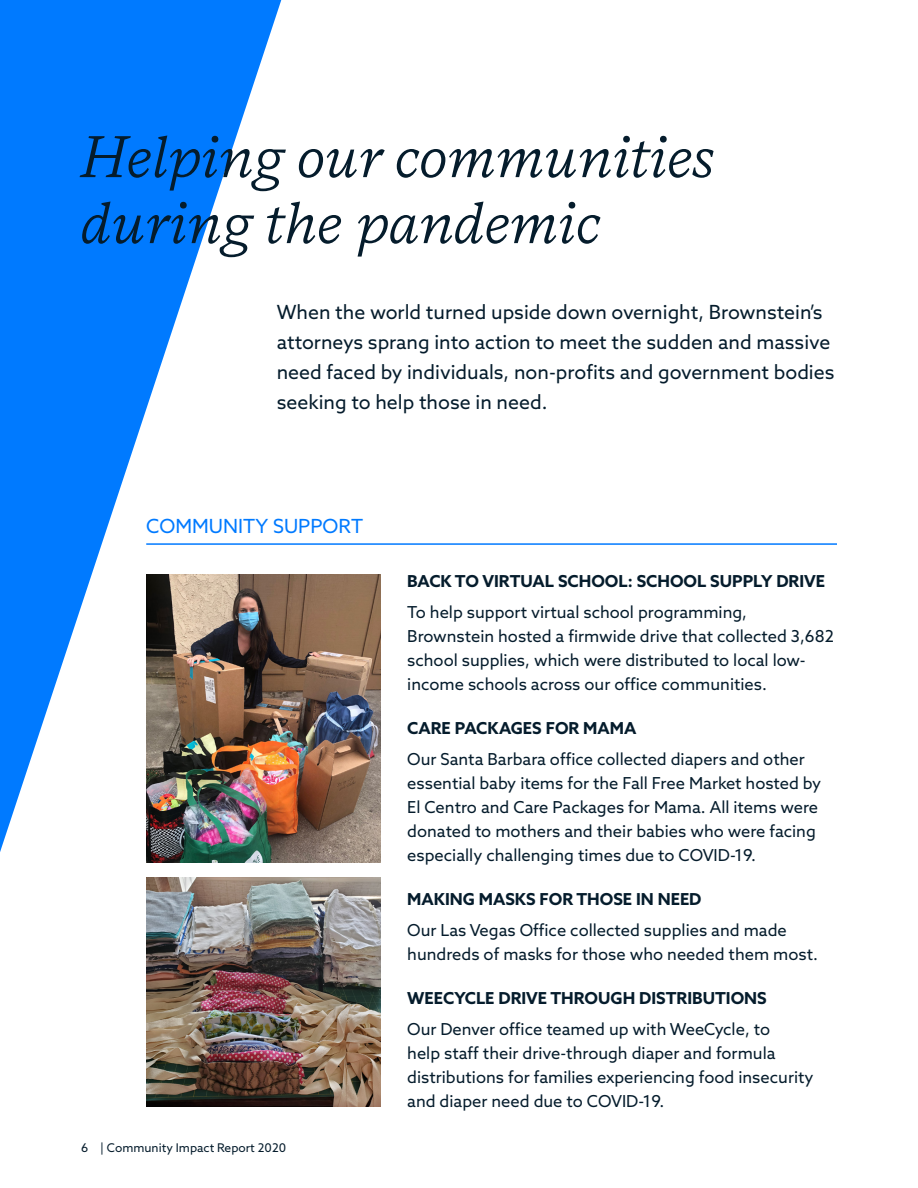
<style>
.page{position:relative;width:918px;height:1188px;background:#fff}
.page>*{position:absolute;margin:0;border:0;box-sizing:border-box;transform-origin:0 0}
.t1{font:italic 58.5px/66px "Messina Serif";color:#051c2c}
.Body_Intro__h2{font:19.5px/30px "Azo Sans";color:#051c2c}
.h2_-_RuleBelow{font:19.5px "Azo Sans";color:#007aff}
.Body{font:16.5px/24px "Azo Sans";color:#051c2c}
.t2{font:700 16.5px "Azo Sans";color:#051c2c}
.t3{font:12px "Azo Sans";color:#051c2c}
</style>
<div class="page">
<img style="left:146px;top:574px;width:234px;height:288px">
<img style="left:146px;top:877px;width:234px;height:230px">
<svg style="left:0;top:0;width:281px;height:852px"></svg>
<hr style="left:146px;top:543px;width:691px;height:2px;background:#007aff">
<p class="t1" style="left:81px;top:122px;width:635px">Helping our communities during the pandemic</p>
<p class="Body_Intro__h2" style="left:277px;top:296px;width:559px">When the world turned upside down overnight, Brownstein’s attorneys sprang into action to meet the sudden and massive need faced by individuals, non-profits and government bodies seeking to help those in need.</p>
<p class="h2_-_RuleBelow" style="left:146px;top:513px;width:218px">COMMUNITY SUPPORT</p>
<p class="t3" style="left:81px;top:1140px;width:207px">6 | Community Impact Report 2020</p>
<p class="t2" style="left:407px;top:570px;width:419px">BACK TO VIRTUAL SCHOOL: SCHOOL SUPPLY DRIVE</p>
<p class="Body" style="left:407px;top:600px;width:428px">To help support virtual school programming, Brownstein hosted a firmwide drive that collected 3,682 school supplies, which were distributed to local low&shy;income schools across our office communities.</p>
<p class="t2" style="left:407px;top:717px;width:231px">CARE PACKAGES FOR MAMA</p>
<p class="Body" style="left:407px;top:747px;width:416px">Our Santa Barbara office collected diapers and other essential baby items for the Fall Free Market hosted by El Centro and Care Packages for Mama. All items were donated to mothers and their babies who were facing especially challenging times due to COVID-19.</p>
<p class="t2" style="left:407px;top:888px;width:296px">MAKING MASKS FOR THOSE IN NEED</p>
<p class="Body" style="left:407px;top:918px;width:412px">Our Las Vegas Office collected supplies and made hundreds of masks for those who needed them most.</p>
<p class="t2" style="left:407px;top:987px;width:361px">WEECYCLE DRIVE THROUGH DISTRIBUTIONS</p>
<p class="Body" style="left:407px;top:1017px;width:408px">Our Denver office teamed up with WeeCycle, to<br>help staff their drive-through diaper and formula distributions for families experiencing food insecurity and diaper need due to COVID-19.</p>
</div>
